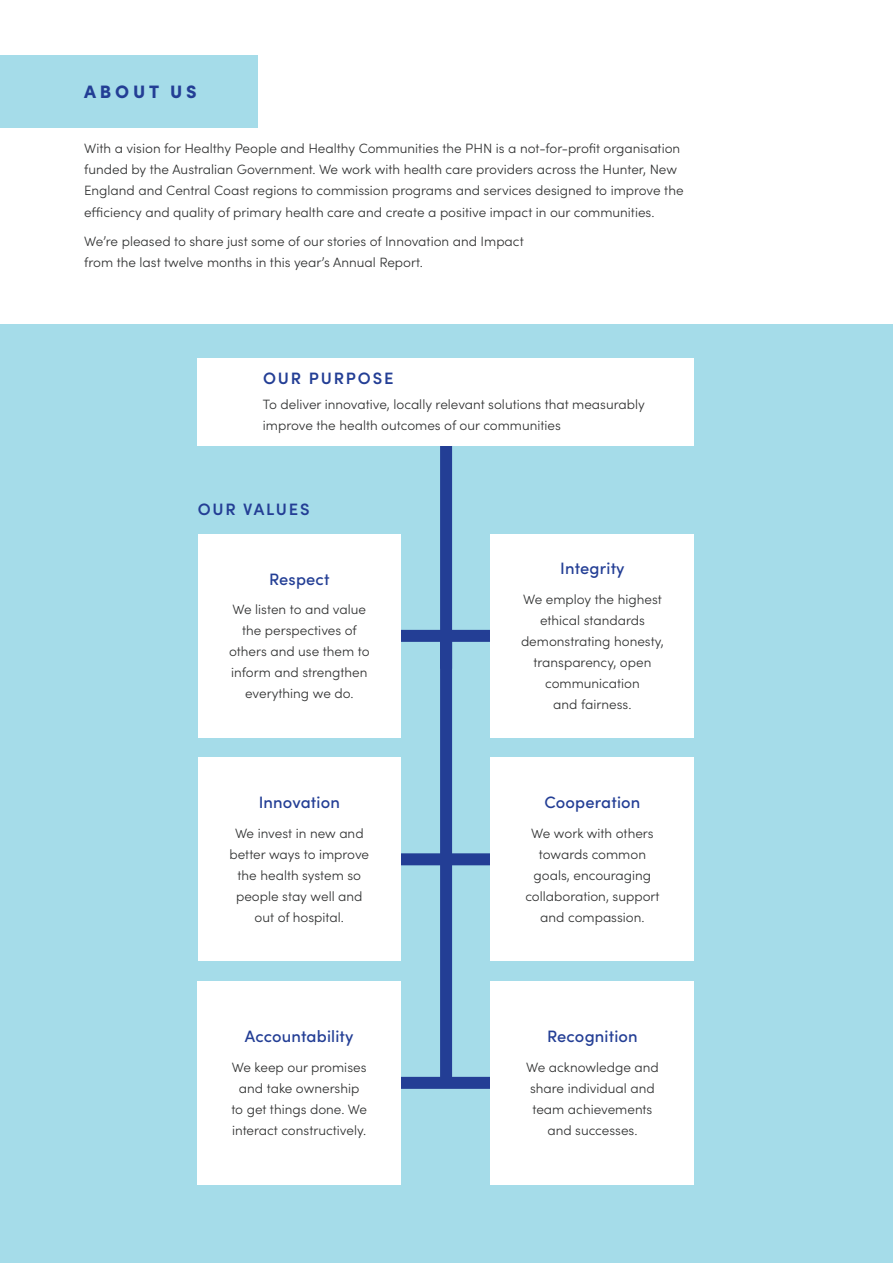
<style>
.page{position:relative;width:893px;height:1263px;background:#fff}
.page>*{position:absolute;margin:0;border:0;box-sizing:border-box;transform-origin:0 0}
.t1{font:900 18px "Sofia Pro";letter-spacing:.21em;color:#233e95}
.t2{font:500 16.5px "Sofia Pro";letter-spacing:.01em;color:#233e95}
.t3{font:600 16.5px "Sofia Pro";letter-spacing:.11em;color:#233e95}
.t4{font:300 13.5px/21px "Sofia Pro";color:#2f3030;text-align:center}
</style>
<div class="page">
<div style="left:0;top:324px;width:893px;height:939px;background:#a5dce9"></div>
<div style="left:401px;top:853px;width:90px;height:12px;background:#233e95"></div>
<div style="left:401px;top:1077px;width:90px;height:12px;background:#233e95"></div>
<div style="left:401px;top:630px;width:90px;height:12px;background:#233e95"></div>
<div style="left:440px;top:636px;width:12px;height:446px;background:#233e95"></div>
<div style="left:491px;top:757px;width:203px;height:204px;background:#fff"></div>
<div style="left:491px;top:981px;width:203px;height:203px;background:#fff"></div>
<div style="left:491px;top:534px;width:203px;height:203px;background:#fff"></div>
<div style="left:198px;top:757px;width:203px;height:204px;background:#fff"></div>
<div style="left:198px;top:981px;width:203px;height:203px;background:#fff"></div>
<div style="left:198px;top:534px;width:203px;height:203px;background:#fff"></div>
<div style="left:440px;top:363px;width:12px;height:306px;background:#233e95"></div>
<div style="left:198px;top:358px;width:496px;height:87px;background:#fff"></div>
<div style="left:0;top:55px;width:257px;height:73px;background:#a5dce9"></div>
<h1 class="t1" style="left:84px;top:78px;width:114px">ABOUT US</h1>
<p class="t4" style="left:84px;top:137px;width:601px;text-align:left">With a vision for Healthy People and Healthy Communities the PHN is a not-for-profit organisation funded by the Australian Government. We work with health care providers across the Hunter, New England and Central Coast regions to commission programs and services designed to improve the efficiency and quality of primary health care and create a positive impact in our communities.</p>
<p class="t4" style="left:84px;top:230px;width:441px;text-align:left">We’re pleased to share just some of our stories of Innovation and Impact from the last twelve months in this year’s Annual Report.</p>
<p class="t3" style="left:263px;top:366px;width:132px">OUR PURPOSE</p>
<p class="t4" style="left:263px;top:393px;width:383px;text-align:left">To deliver innovative, locally relevant solutions that measurably improve the health outcomes of our communities</p>
<p class="t3" style="left:198px;top:497px;width:113px">OUR VALUES</p>
<p class="t2" style="left:269px;top:567px;width:62px">Respect</p>
<p class="t4" style="left:229px;top:598px;width:142px">We listen to and value the perspectives of others and use them to inform and strengthen everything we do.</p>
<p class="t2" style="left:259px;top:790px;width:83px">Innovation</p>
<p class="t4" style="left:229px;top:822px;width:141px">We invest in new and better ways to improve the health system so people stay well and out of hospital.</p>
<p class="t2" style="left:245px;top:1024px;width:110px">Accountability</p>
<p class="t4" style="left:231px;top:1056px;width:137px">We keep our promises and take ownership<br>to get things done. We interact constructively.</p>
<p class="t2" style="left:560px;top:556px;width:66px">Integrity</p>
<p class="t4" style="left:521px;top:588px;width:144px">We employ the highest ethical standards demonstrating honesty, transparency, open communication<br>and fairness.</p>
<p class="t2" style="left:544px;top:790px;width:98px">Cooperation</p>
<p class="t4" style="left:525px;top:822px;width:136px">We work with others towards common goals, encouraging collaboration, support and compassion.</p>
<p class="t2" style="left:547px;top:1024px;width:92px">Recognition</p>
<p class="t4" style="left:526px;top:1056px;width:134px">We acknowledge and share individual and team achievements and successes.</p>
</div>
